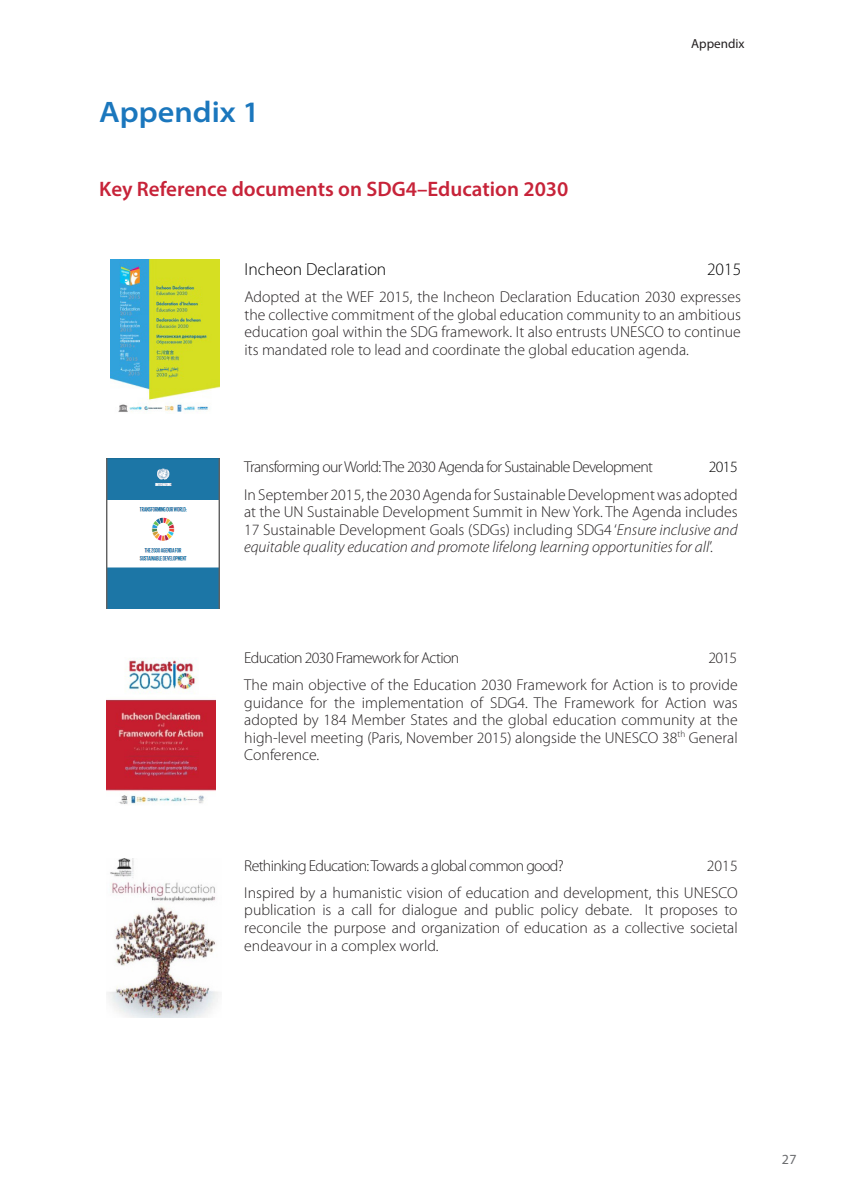
<style>
.page{position:relative;width:844px;height:1196px;background:#fff}
.page>*{position:absolute;margin:0;border:0;box-sizing:border-box;transform-origin:0 0}
.Niveau_1{font:600 semi-expanded 29.75px "Myriad Pro";color:#1b77bd}
.Niveau_2{font:600 21px "Myriad Pro";color:#c72339}
.Text{font:300 17.5px "Myriad Pro";color:#000}
.Table_text{font:300 15.75px/17.5px "Myriad Pro";color:#231f20;text-align:justify}
.Table_text-2{font:300 15.75px "Myriad Pro";letter-spacing:-.04em;color:#231f20}
.Table_text-3{font:300 15.75px "Myriad Pro";color:#000}
.t1{font:14px "Myriad Pro";color:#6c6d70}
.t2{font:13.12px "Myriad Pro";color:#231f20}
.s1{font-style:italic}
</style>
<div class="page">
<img style="left:111px;top:260px;width:109px;height:152px">
<img style="left:106px;top:458px;width:113px;height:151px">
<img style="left:106px;top:660px;width:109px;height:145px">
<img style="left:107px;top:858px;width:112px;height:159px">
<p class="Niveau_1" style="left:99px;top:95px;width:162px">Appendix 1</p>
<p class="Niveau_2" style="left:99px;top:175px;width:470px">Key Reference documents on SDG4–Education 2030</p>
<p class="t2" style="left:691px;top:36px;width:55px">Appendix</p>
<p class="Text" style="left:244px;top:259px;width:143px">Incheon Declaration</p>
<p class="Text" style="left:707px;top:259px;width:36px">2015</p>
<p class="Table_text" style="left:244px;top:288px;width:498px">Adopted at the WEF 2015, the Incheon Declaration Education 2030 expresses the collective commitment of the global education community to an ambitious education goal within the SDG framework. It also entrusts UNESCO to continue its mandated role to lead and coordinate the global education agenda.</p>
<p class="Table_text-2" style="left:244px;top:458px;width:410px">Transforming our World: The 2030 Agenda for Sustainable Development</p>
<p class="Table_text-3" style="left:708px;top:458px;width:30px">2015</p>
<p class="Table_text" style="left:244px;top:486px;width:495px">In September 2015, the 2030 Agenda for Sustainable Development was adopted at the UN Sustainable Development Summit in New York. The Agenda includes 17 Sustainable Development Goals (SDGs) including SDG4 ‘<span class="s1">Ensure inclusive and equitable quality education and promote lifelong learning opportunities for all</span>’.</p>
<p class="Table_text-2" style="left:244px;top:648px;width:216px">Education 2030 Framework for Action</p>
<p class="Table_text" style="left:708px;top:649px;width:30px">2015</p>
<p class="Table_text" style="left:244px;top:676px;width:495px">The main objective of the Education 2030 Framework for Action is to provide guidance for the implementation of SDG4. The Framework for Action was adopted by 184 Member States and the global education community at the high-level meeting (Paris, November 2015) alongside the UNESCO 38<sup>th</sup> General Conference.</p>
<p class="Table_text-2" style="left:244px;top:856px;width:321px">Rethinking Education: Towards a global common good?</p>
<p class="Table_text" style="left:706px;top:856px;width:32px">2015</p>
<p class="Table_text" style="left:244px;top:884px;width:495px">Inspired by a humanistic vision of education and development, this UNESCO publication is a call for dialogue and public policy debate. It proposes to reconcile the purpose and organization of education as a collective societal endeavour in a complex world.</p>
<p class="t1" style="left:781px;top:1150px;width:16px">27</p>
</div>
